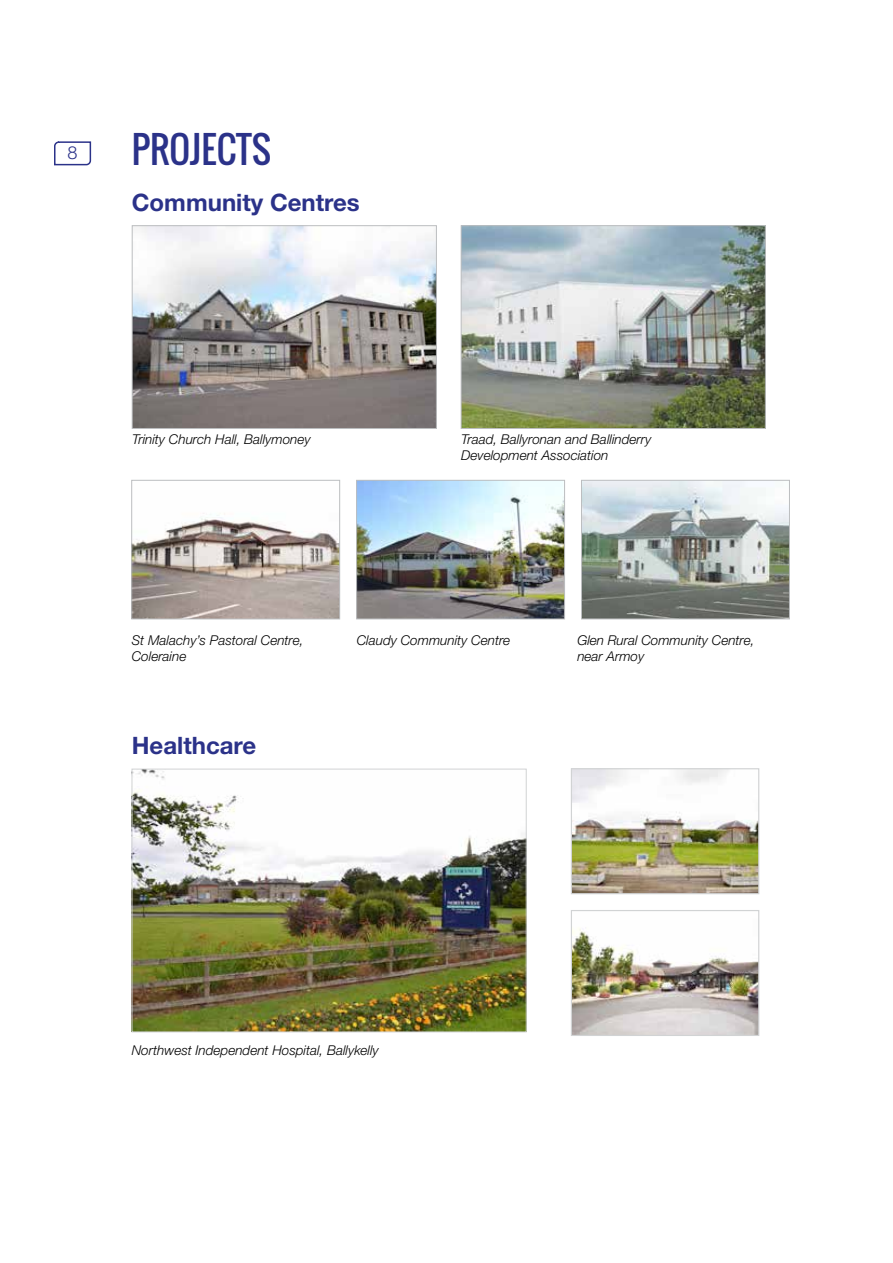
<style>
.page{position:relative;width:893px;height:1263px;background:#fff}
.page>*{position:absolute;margin:0;border:0;box-sizing:border-box;transform-origin:0 0}
.t1{font:36px "Oswald";color:#2b3289}
.t2{font:700 24px "Helvetica Neue";color:#2b3289}
.t3{font:300 18px "Helvetica Neue";color:#2b3289}
.t4{font:italic 300 13.5px/16.2px "Helvetica Neue";color:#000}
</style>
<div class="page">
<svg style="left:54px;top:141px;width:38px;height:25px"></svg>
<img style="left:134px;top:227px;width:301px;height:200px">
<div style="left:132px;top:225px;width:305px;height:204px;border:1px solid #bcbec0"></div>
<img style="left:463px;top:227px;width:301px;height:200px">
<div style="left:461px;top:225px;width:305px;height:204px;border:1px solid #bcbec0"></div>
<img style="left:134px;top:771px;width:390px;height:259px">
<div style="left:132px;top:769px;width:394px;height:263px;border:1px solid #d1d3d4"></div>
<img style="left:573px;top:770px;width:184px;height:122px">
<div style="left:571px;top:768px;width:188px;height:126px;border:1px solid #d1d3d4"></div>
<img style="left:573px;top:928px;width:184px;height:106px">
<div style="left:571px;top:910px;width:188px;height:126px;border:1px solid #d1d3d4"></div>
<img style="left:358px;top:482px;width:205px;height:135px">
<div style="left:356px;top:480px;width:209px;height:139px;border:1px solid #bcbec0"></div>
<img style="left:133px;top:513px;width:205px;height:104px">
<div style="left:131px;top:480px;width:209px;height:139px;border:1px solid #bcbec0"></div>
<img style="left:583px;top:482px;width:205px;height:135px">
<div style="left:581px;top:480px;width:209px;height:139px;border:1px solid #bcbec0"></div>
<h3 class="t3" style="left:67px;top:142px;width:12px">8</h3>
<h1 class="t1" style="left:132px;top:123px;width:141px">PROJECTS</h1>
<h2 class="t2" style="left:132px;top:188px;width:229px">Community Centres</h2>
<p class="t4" style="left:132px;top:430px;width:180px">Trinity Church Hall, Ballymoney</p>
<p class="t4" style="left:461px;top:430px;width:192px">Traad, Ballyronan and Ballinderry<br>Development Association</p>
<p class="t4" style="left:132px;top:632px;width:173px">St Malachy’s Pastoral Centre,<br>Coleraine</p>
<p class="t4" style="left:357px;top:632px;width:155px">Claudy Community Centre</p>
<h2 class="t2" style="left:132px;top:731px;width:126px">Healthcare</h2>
<p class="t4" style="left:577px;top:632px;width:179px">Glen Rural Community Centre, near Armoy</p>
<p class="t4" style="left:132px;top:1042px;width:249px">Northwest Independent Hospital, Ballykelly</p>
</div>
